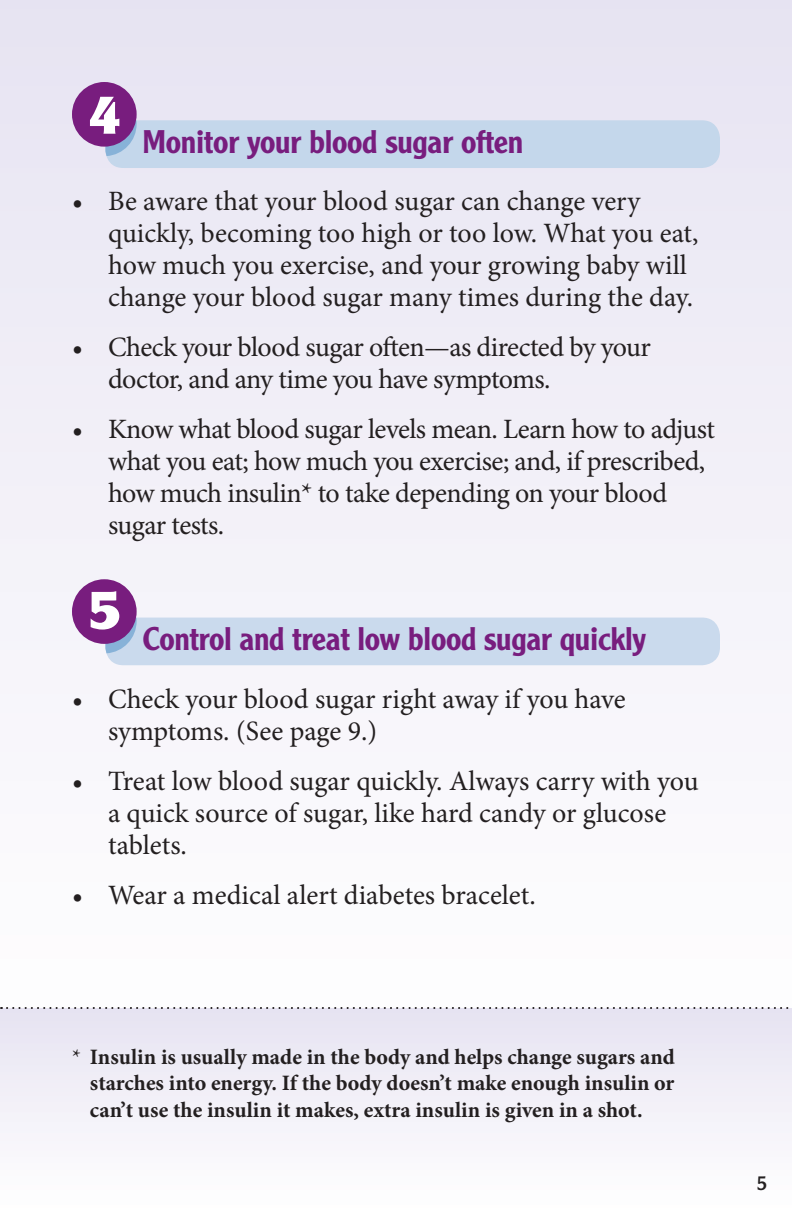
<style>
.page{position:relative;width:792px;height:1224px;background:#f3f1f8}
.page>*{position:absolute;margin:0;border:0;box-sizing:border-box;transform-origin:0 0}
.t1{font:500 32px "Clearface Gothic LT Std";letter-spacing:-.01em;color:#781d7e}
.t2{font:28px/32px "Minion Pro";letter-spacing:-.01em;color:#231f20}
.t3{font:700 22px/26.4px "Minion Pro";color:#231f20;text-align:justify}
.t4{font:20px "Clearface Gothic LT Std";color:#231f20}
.s1{font-weight:400}
</style>
<div class="page">
<div style="left:0;top:1008px;width:792px;height:216px;background:linear-gradient(to bottom,#e7e3f2,#fff)"></div>
<div style="left:105px;top:120px;width:615px;height:48px;background:#c4d7eb;border-radius:18px"></div>
<svg style="left:105px;top:120px;width:32px;height:36px"></svg>
<div style="left:72px;top:82px;width:65px;height:65px;background:#781d7e;border-radius:50%"></div>
<div style="left:105px;top:618px;width:615px;height:47px;background:#cadaed;border-radius:18px"></div>
<svg style="left:105px;top:618px;width:32px;height:35px"></svg>
<div style="left:72px;top:579px;width:65px;height:65px;background:#781d7e;border-radius:50%"></div>
<svg style="left:1px;top:1007px;width:791px;height:2px"></svg>
<p class="t1" style="left:89px;top:121px;width:436px"><sup>4</sup> Monitor your blood sugar often</p>
<p class="t2" style="left:108px;top:186px;width:592px;text-indent:-36px">• Be aware that your blood sugar can change very quickly, becoming too high or too low. What you eat, how much you exercise, and your growing baby will change your blood sugar many times during the day.</p>
<p class="t2" style="left:108px;top:332px;width:544px;text-indent:-36px">• Check your blood sugar often—as directed by your doctor, and any time you have symptoms.</p>
<p class="t2" style="left:108px;top:414px;width:608px;text-indent:-36px">• Know what blood sugar levels mean. Learn how to adjust what you eat; how much you exercise; and, if prescribed, how much insulin* to take depending on your blood sugar tests.</p>
<p class="t1" style="left:89px;top:619px;width:559px"><sup>5</sup> Control and treat low blood sugar quickly</p>
<p class="t2" style="left:108px;top:683px;width:519px;text-indent:-36px">• Check your blood sugar right away if you have symptoms. (See page 9.)</p>
<p class="t2" style="left:108px;top:765px;width:592px;text-indent:-36px">• Treat low blood sugar quickly. Always carry with you a quick source of sugar, like hard candy or glucose tablets.</p>
<p class="t2" style="left:72px;top:879px;width:465px">• Wear a medical alert diabetes bracelet.</p>
<p class="t3" style="left:90px;top:1043px;width:586px;text-indent:-18px"><span class="s1">*</span> Insulin is usually made in the body and helps change sugars and starches into energy. If the body doesn’t make enough insulin or can’t use the insulin it makes, extra insulin is given in a shot.</p>
<p class="t4" style="left:757px;top:1170px;width:12px">5</p>
</div>
